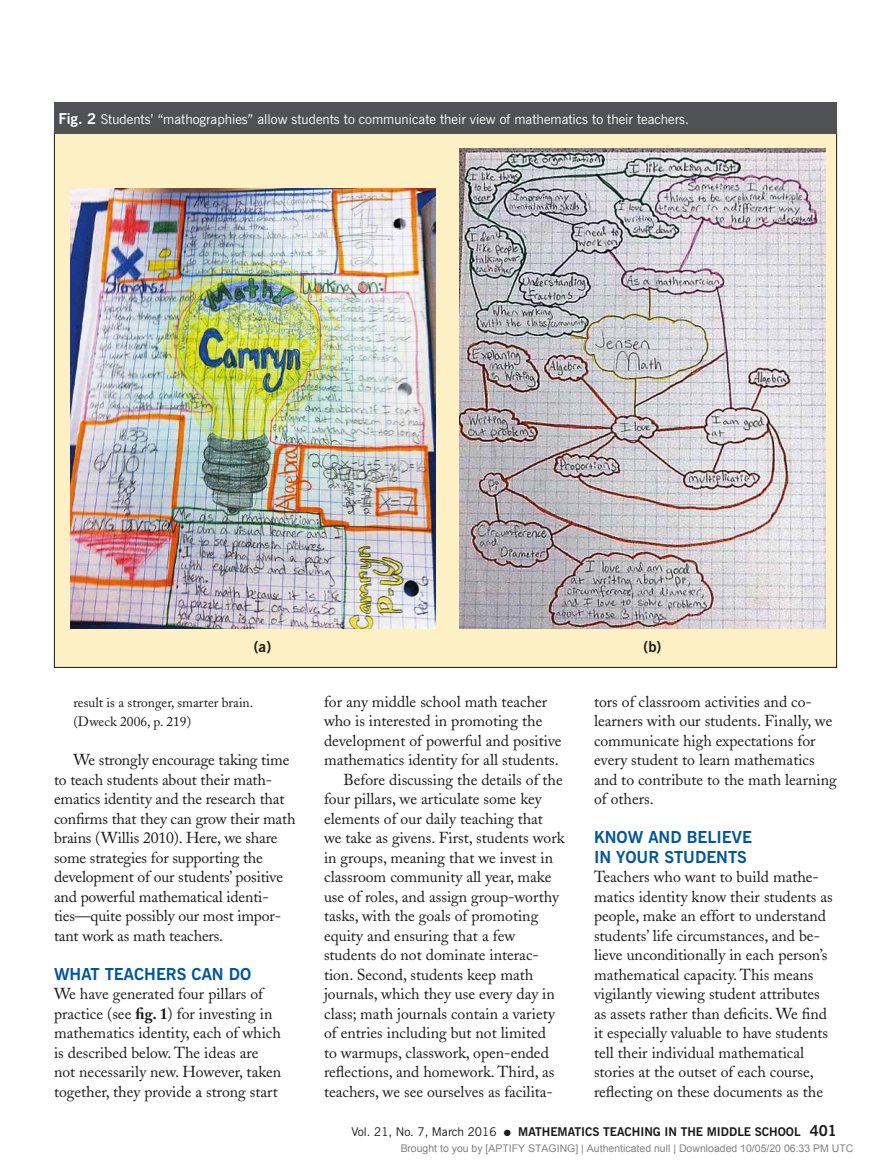
<style>
.page{position:relative;width:891px;height:1175px;background:#fff}
.page>*{position:absolute;margin:0;border:0;box-sizing:border-box;transform-origin:0 0}
.t1{font:700 16.5px/19.5px "News Gothic BT";color:#00569c}
.t2{font:15.75px/19.5px "Adobe Caslon";color:#1a1818}
.t3{font:700 15px "News Gothic BT";color:#1a1818}
.t4{font:13.5px "News Gothic BT";color:#fff}
.t5{font:13.5px/19.5px "Adobe Caslon";color:#1a1818}
.t6{font:700 12px "News Gothic BT";color:#1a1818}
.t7{font:10.5px "Arial";color:rgb(0 0 0/.5)}
.s1{font-weight:700;font-size:15px}
.s2{font-weight:700}
.s3{font-weight:400}
.s4{font-size:15px}
</style>
<div class="page">
<div style="left:54px;top:132px;width:783px;height:535px;background:#fef0c5"></div>
<div style="left:54px;top:102px;width:783px;height:32px;background:#505154"></div>
<img style="left:70px;top:188px;width:366px;height:440px">
<img style="left:460px;top:148px;width:365px;height:480px">
<p class="t4" style="left:58px;top:111px;width:632px"><span class="s1">Fig. 2</span> Students’ “mathographies” allow students to communicate their view of mathematics to their teachers.</p>
<p class="t3" style="left:254px;top:637px;width:19px">(a)</p>
<p class="t3" style="left:644px;top:637px;width:19px">(b)</p>
<p class="t5" style="left:74px;top:692px;width:181px">result is a stronger, smarter brain. (Dweck 2006, p. 219)</p>
<p class="t2" style="left:54px;top:750px;width:243px;text-indent:19px">We strongly encourage taking time to teach students about their math&shy;ematics identity and the research that confirms that they can grow their math brains (Willis 2010). Here, we share some strategies for supporting the development of our students’ positive and powerful mathematical identi&shy;ties—quite possibly our most impor&shy;tant work as math teachers.</p>
<p class="t1" style="left:54px;top:964px;width:199px">WHAT TEACHERS CAN DO</p>
<p class="t2" style="left:54px;top:984px;width:229px">We have generated four pillars of practice (see <span class="s2">fig. 1</span>) for investing in mathematics identity, each of which is described below. The ideas are not necessarily new. However, taken together, they provide a strong start</p>
<p class="t2" style="left:324px;top:692px;width:225px">for any middle school math teacher</p>
<p class="t2" style="left:324px;top:711px;width:220px">who is interested in promoting the</p>
<p class="t2" style="left:324px;top:731px;width:239px">development of powerful and positive</p>
<p class="t2" style="left:324px;top:750px;width:236px">mathematics identity for all students.</p>
<p class="t2" style="left:344px;top:770px;width:221px">Before discussing the details of the</p>
<p class="t2" style="left:324px;top:789px;width:219px">four pillars, we articulate some key</p>
<p class="t2" style="left:324px;top:809px;width:220px">elements of our daily teaching that</p>
<p class="t2" style="left:324px;top:828px;width:242px">we take as givens. First, students work</p>
<p class="t2" style="left:324px;top:848px;width:231px">in groups, meaning that we invest in</p>
<p class="t2" style="left:324px;top:867px;width:229px">classroom community all year, make</p>
<p class="t2" style="left:324px;top:887px;width:236px">use of roles, and assign group-worthy</p>
<p class="t2" style="left:324px;top:906px;width:216px">tasks, with the goals of promoting</p>
<p class="t2" style="left:324px;top:926px;width:193px">equity and ensuring that a few</p>
<p class="t2" style="left:324px;top:945px;width:216px">students do not dominate interac-</p>
<p class="t2" style="left:324px;top:965px;width:211px">tion. Second, students keep math</p>
<p class="t2" style="left:324px;top:984px;width:232px">journals, which they use every day in</p>
<p class="t2" style="left:324px;top:1004px;width:232px">class; math journals contain a variety</p>
<p class="t2" style="left:324px;top:1023px;width:223px">of entries including but not limited</p>
<p class="t2" style="left:324px;top:1043px;width:226px">to warmups, classwork, open-ended</p>
<p class="t2" style="left:324px;top:1062px;width:232px">reflections, and homework. Third, as</p>
<p class="t2" style="left:324px;top:1082px;width:230px">teachers, we see ourselves as facilita-</p>
<p class="t2" style="left:594px;top:692px;width:244px">tors of classroom activities and co&shy;learners with our students. Finally, we communicate high expectations for every student to learn mathematics and to contribute to the math learning of others.</p>
<p class="t1" style="left:594px;top:827px;width:159px">KNOW AND BELIEVE<br>IN YOUR STUDENTS</p>
<p class="t2" style="left:594px;top:867px;width:240px">Teachers who want to build mathe&shy;matics identity know their students as people, make an effort to understand students’ life circumstances, and be&shy;lieve unconditionally in each person’s mathematical capacity. This means vigilantly viewing student attributes as assets rather than deficits. We find it especially valuable to have students tell their individual mathematical stories at the outset of each course, reflecting on these documents as the</p>
<p class="t6" style="left:352px;top:1124px;width:487px"><span class="s3">Vol. 21, No. 7, March 2016</span> ● MATHEMATICS TEACHING IN THE MIDDLE SCHOOL <span class="s4">401</span></p>
<p class="t7" style="left:400px;top:1142px;width:455px">Brought to you by [APTIFY STAGING] | Authenticated null | Downloaded 10/05/20 06:33 PM UTC</p>
</div>
